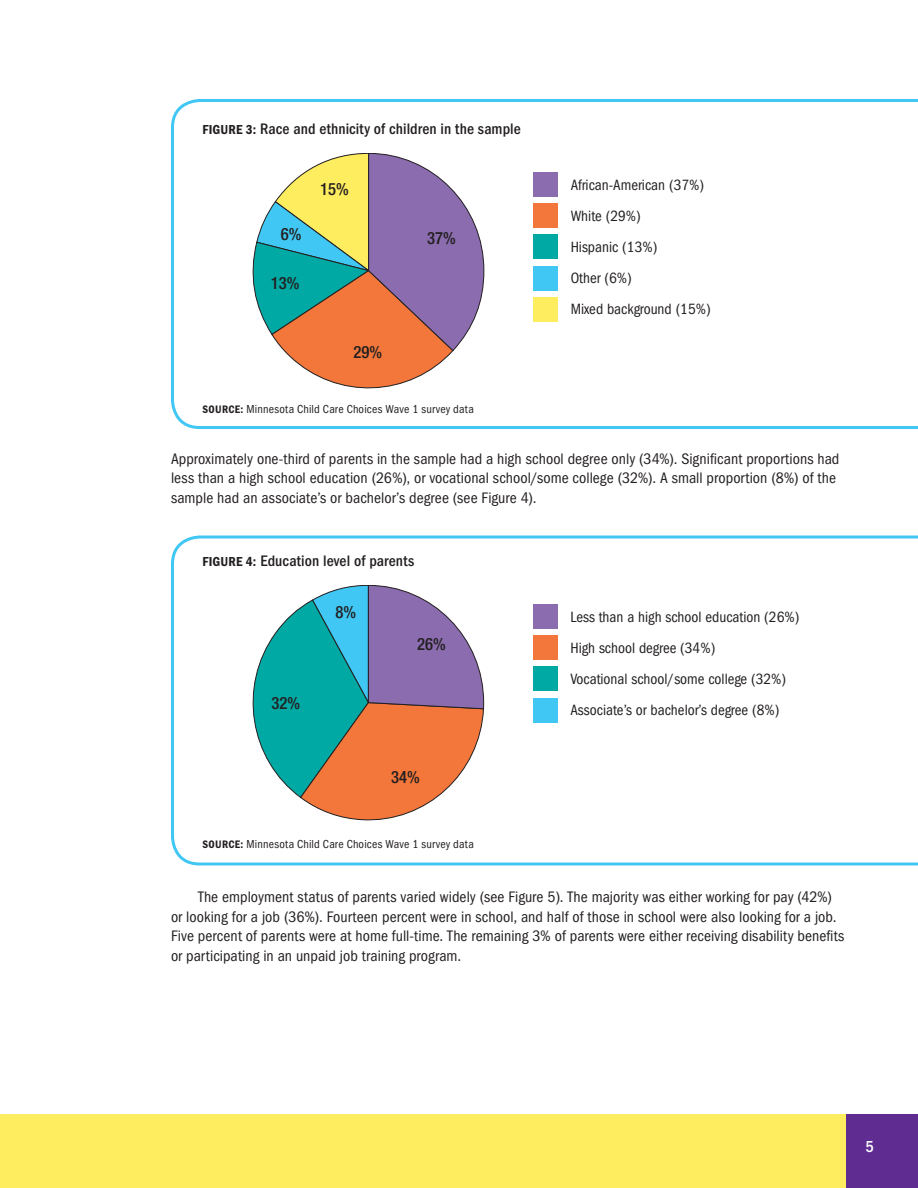
<style>
.page{position:relative;width:918px;height:1188px;background:#fff}
.page>*{position:absolute;margin:0;border:0;box-sizing:border-box;transform-origin:0 0}
.t1{font:500 condensed 16.95px "Helvetica Neue";color:#231f20}
.t2{font:500 condensed 16.5px "ITC Franklin Gothic Std";color:#fff}
.Body_Copy_indent{font:condensed 15.75px/19.5px "ITC Franklin Gothic Std";letter-spacing:.005em;color:#231f20}
.Body_Copy_no_indent{font:condensed 15.75px/19.5px "ITC Franklin Gothic Std";color:#231f20}
.Figure_Title{font:500 condensed 15.75px "ITC Franklin Gothic Std";letter-spacing:.005em;color:#231f20}
.t3{font:condensed 15.45px/30.9px "Franklin Gothic";color:#231f20}
.Source_Info{font:condensed 12px "ITC Franklin Gothic Std";letter-spacing:.01em;color:#231f20}
.s1{font-family:"ITC Franklin Gothic Std Dm Cd";font-weight:400;font-stretch:normal;font-size:13.5px}
.s2{font-family:"ITC Franklin Gothic Std Dm Cd";font-stretch:normal;font-size:11.25px}
</style>
<div class="page">
<div style="left:0;top:1114px;width:918px;height:74px;background:#ffed60"></div>
<div style="left:846px;top:1114px;width:72px;height:74px;background:#5f2d91"></div>
<svg style="left:171px;top:99px;width:747px;height:330px"></svg>
<svg style="left:171px;top:536px;width:747px;height:330px"></svg>
<div style="left:534px;top:172px;width:24px;height:25px;background:#8a6caf"></div>
<div style="left:534px;top:203px;width:24px;height:25px;background:#f3773a"></div>
<div style="left:534px;top:234px;width:24px;height:25px;background:#00a9a3"></div>
<div style="left:534px;top:266px;width:24px;height:24px;background:#40c7f4"></div>
<div style="left:534px;top:297px;width:24px;height:25px;background:#ffed60"></div>
<svg style="left:253px;top:153px;width:232px;height:235px"></svg>
<div style="left:534px;top:604px;width:24px;height:25px;background:#8a6caf"></div>
<div style="left:534px;top:635px;width:24px;height:25px;background:#f3773a"></div>
<div style="left:534px;top:666px;width:24px;height:25px;background:#00a9a3"></div>
<div style="left:534px;top:698px;width:24px;height:24px;background:#40c7f4"></div>
<svg style="left:253px;top:585px;width:231px;height:235px"></svg>
<p class="Figure_Title" style="left:202px;top:120px;width:320px"><span class="s1">FIGURE 3:</span> Race and ethnicity of children in the sample</p>
<p class="t1" style="left:281px;top:224px;width:22px">6%</p>
<p class="t1" style="left:271px;top:273px;width:30px">13%</p>
<p class="t1" style="left:320px;top:179px;width:30px">15%</p>
<p class="t1" style="left:354px;top:342px;width:30px">29%</p>
<p class="t1" style="left:427px;top:228px;width:30px">37%</p>
<p class="t3" style="left:571px;top:170px;width:142px">African-American (37%)<br>White (29%)<br>Hispanic (13%)<br>Other (6%)<br>Mixed background (15%)</p>
<p class="Source_Info" style="left:202px;top:402px;width:273px"><span class="s2">SOURCE:</span> Minnesota Child Care Choices Wave 1 survey data</p>
<p class="Body_Copy_no_indent" style="left:171px;top:449px;width:670px">Approximately one-third of parents in the sample had a high school degree only (34%). Significant proportions had less than a high school education (26%), or vocational school/some college (32%). A small proportion (8%) of the sample had an associate’s or bachelor’s degree (see Figure 4).</p>
<p class="Figure_Title" style="left:202px;top:552px;width:213px"><span class="s1">FIGURE 4:</span> Education level of parents</p>
<p class="t1" style="left:271px;top:693px;width:30px">32%</p>
<p class="t1" style="left:335px;top:602px;width:22px">8%</p>
<p class="t1" style="left:417px;top:634px;width:30px">26%</p>
<p class="t1" style="left:391px;top:767px;width:30px">34%</p>
<p class="Source_Info" style="left:202px;top:838px;width:273px"><span class="s2">SOURCE:</span> Minnesota Child Care Choices Wave 1 survey data</p>
<p class="t3" style="left:570px;top:602px;width:231px">Less than a high school education (26%)<br>High school degree (34%)<br>Vocational school/some college (32%)<br>Associate’s or bachelor’s degree (8%)</p>
<p class="Body_Copy_indent" style="left:171px;top:888px;width:675px;text-indent:27px">The employment status of parents varied widely (see Figure 5). The majority was either working for pay (42%) or looking for a job (36%). Fourteen percent were in school, and half of those in school were also looking for a job.<br>Five percent of parents were at home full-time. The remaining 3% of parents were either receiving disability benefits or participating in an unpaid job training program.</p>
<p class="t2" style="left:866px;top:1137px;width:10px">5</p>
</div>
